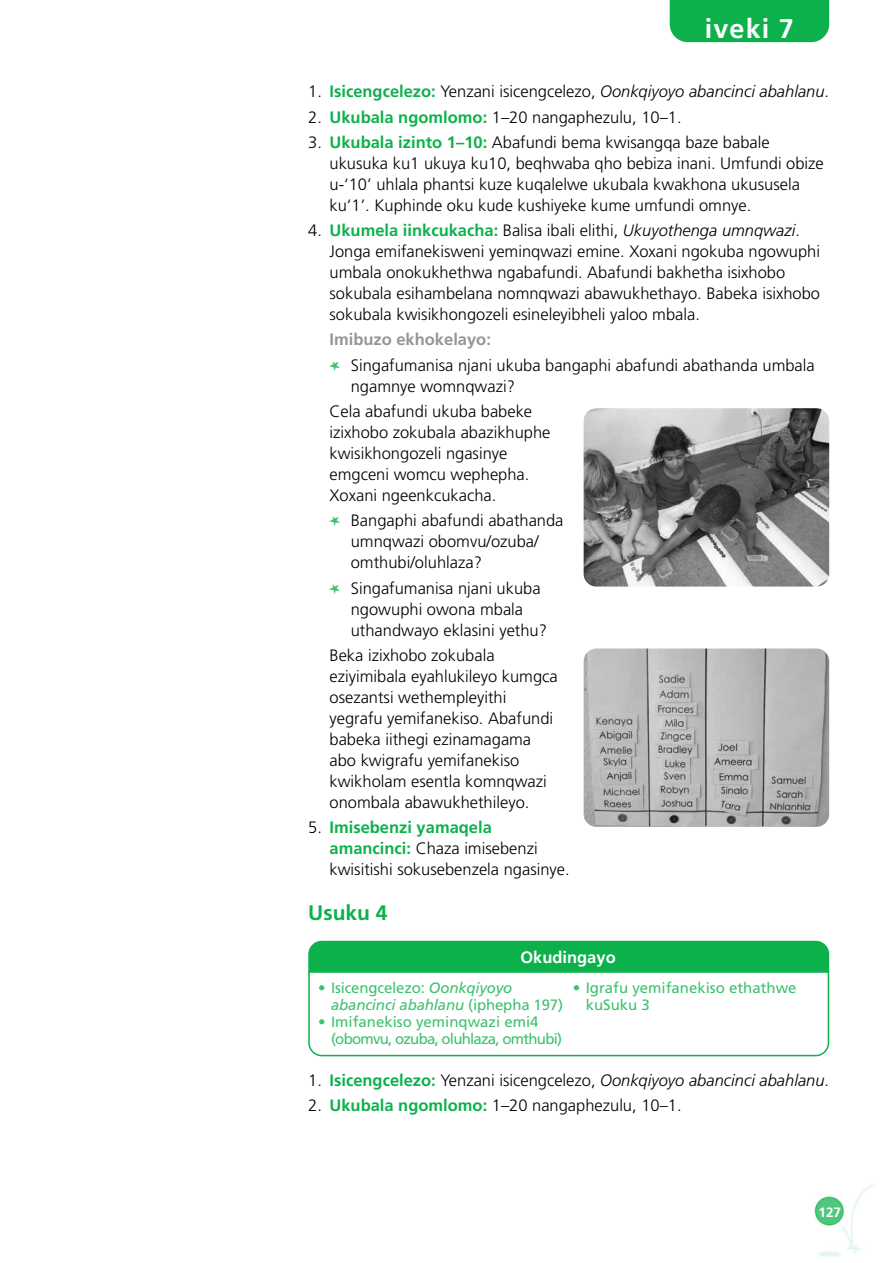
<style>
.page{position:relative;width:893px;height:1263px;background:#fff}
.page>*{position:absolute;margin:0;border:0;box-sizing:border-box;transform-origin:0 0}
.t1{font:700 27px "Frutiger LT Std";letter-spacing:.04em;color:#fff}
.t2{font:700 21px "Frutiger LT Std";color:#0db14b}
.t3{font:300 16.5px/21px "Frutiger LT Std";color:#000}
.t4{font:italic 300 16.5px "Frutiger LT Std";color:#000}
.t5{font:700 16.5px "Frutiger LT Std";color:#fff}
.t6{font:15px/17.2px "Frutiger LT Std";color:#3ec16f}
.t7{font:15px/17.2px "Frutiger LT Std";letter-spacing:-.025em;color:#3ec16f}
.t8{font:700 13.5px "Frutiger LT Std";color:#fff}
.s1{font-style:normal}
.s2{font-weight:700;font-style:normal;color:#0db14b}
.s3{font-weight:700;color:#0db14b}
.s4{font-style:italic}
.s5{font-weight:700;color:#939598}
.s6{font-family:"MTF Doodle";font-weight:400;color:#3ec16f}
</style>
<div class="page">
<div style="left:670px;top:0;width:159px;height:42px;background:#0db14b"></div>
<img style="left:814px;top:1185px;width:61px;height:72px">
<div style="left:309px;top:941px;width:519px;height:42px;background:#0db14b;border-radius:13px"></div>
<div style="left:308px;top:941px;width:521px;height:42px;border:2px solid #0db14b;border-radius:13px"></div>
<svg style="left:308px;top:970px;width:522px;height:87px"></svg>
<img style="left:584px;top:408px;width:245px;height:179px">
<img style="left:584px;top:648px;width:245px;height:179px">
<h1 class="t1" style="left:705px;top:12px;width:91px">iveki 7</h1>
<p class="t4" style="left:308px;top:82px;width:522px"><span class="s1">1.</span> <span class="s2">Isicengcelezo:</span> <span class="s1">Yenzani isicengcelezo,</span> Oonkqiyoyo abancinci abahlanu<span class="s1">.</span></p>
<p class="t3" style="left:308px;top:107px;width:375px">2. <span class="s3">Ukubala ngomlomo:</span> 1–20 nangaphezulu, 10–1.</p>
<p class="t3" style="left:330px;top:132px;width:496px;text-indent:-21px">3. <span class="s3">Ukubala izinto 1–10:</span> Abafundi bema kwisangqa baze babale ukusuka ku1 ukuya ku10, beqhwaba qho bebiza inani. Umfundi obize u-‘10’ uhlala phantsi kuze kuqalelwe ukubala kwakhona ukususela ku‘1’. Kuphinde oku kude kushiyeke kume umfundi omnye.</p>
<p class="t3" style="left:330px;top:220px;width:492px;text-indent:-21px">4. <span class="s3">Ukumela iinkcukacha:</span> Balisa ibali elithi, <span class="s4">Ukuyothenga umnqwazi</span>.<br>Jonga emifanekisweni yeminqwazi emine. Xoxani ngokuba ngowuphi umbala onokukhethwa ngabafundi. Abafundi bakhetha isixhobo sokubala esihambelana nomnqwazi abawukhethayo. Babeka isixhobo sokubala kwisikhongozeli esineleyibheli yaloo mbala.</p>
<p class="t3" style="left:330px;top:327px;width:487px;line-height:25.2px"><span class="s5">Imibuzo ekhokelayo:<br></span><span class="s6">L</span> Singafumanisa njani ukuba bangaphi abafundi abathanda umbala</p>
<p class="t3" style="left:330px;top:374px;width:204px;line-height:25.2px;text-align:center">ngamnye womnqwazi?<br>Cela abafundi ukuba babeke</p>
<p class="t3" style="left:330px;top:422px;width:222px">izixhobo zokubala abazikhuphe kwisikhongozeli ngasinye emgceni womcu wephepha.<br>Xoxani ngeenkcukacha.</p>
<p class="t3" style="left:351px;top:510px;width:214px;text-indent:-21px"><span class="s6">L</span> Bangaphi abafundi abathanda umnqwazi obomvu/ozuba/ omthubi/oluhlaza?</p>
<p class="t3" style="left:351px;top:577px;width:198px;text-indent:-21px"><span class="s6">L</span> Singafumanisa njani ukuba ngowuphi owona mbala uthandwayo eklasini yethu?</p>
<p class="t3" style="left:330px;top:645px;width:230px">Beka izixhobo zokubala eziyimibala eyahlukileyo kumgca osezantsi wethempleyithi yegrafu yemifanekiso. Abafundi babeka iithegi ezinamagama abo kwigrafu yemifanekiso kwikholam esentla komnqwazi onombala abawukhethileyo.</p>
<p class="t3" style="left:330px;top:817px;width:242px;text-indent:-21px">5. <span class="s3">Imisebenzi yamaqela amancinci:</span> Chaza imisebenzi kwisitishi sokusebenzela ngasinye.</p>
<p class="t2" style="left:308px;top:901px;width:81px">Usuku 4</p>
<p class="t5" style="left:520px;top:948px;width:97px">Okudingayo</p>
<p class="t6" style="left:331px;top:979px;width:234px;text-indent:-13px">• Isicengcelezo: <span class="s4">Oonkqiyoyo abancinci abahlanu</span> (iphepha 197)</p>
<p class="t7" style="left:331px;top:1013px;width:233px;text-indent:-13px">• Imifanekiso yeminqwazi emi4 (obomvu, ozuba, oluhlaza, omthubi)</p>
<p class="t6" style="left:586px;top:979px;width:212px;text-indent:-13px">• Igrafu yemifanekiso ethathwe kuSuku 3</p>
<p class="t4" style="left:308px;top:1071px;width:522px"><span class="s1">1.</span> <span class="s2">Isicengcelezo:</span> <span class="s1">Yenzani isicengcelezo,</span> Oonkqiyoyo abancinci abahlanu<span class="s1">.</span></p>
<p class="t3" style="left:308px;top:1095px;width:375px">2. <span class="s3">Ukubala ngomlomo:</span> 1–20 nangaphezulu, 10–1.</p>
<p class="t8" style="left:818px;top:1204px;width:24px">127</p>
</div>
